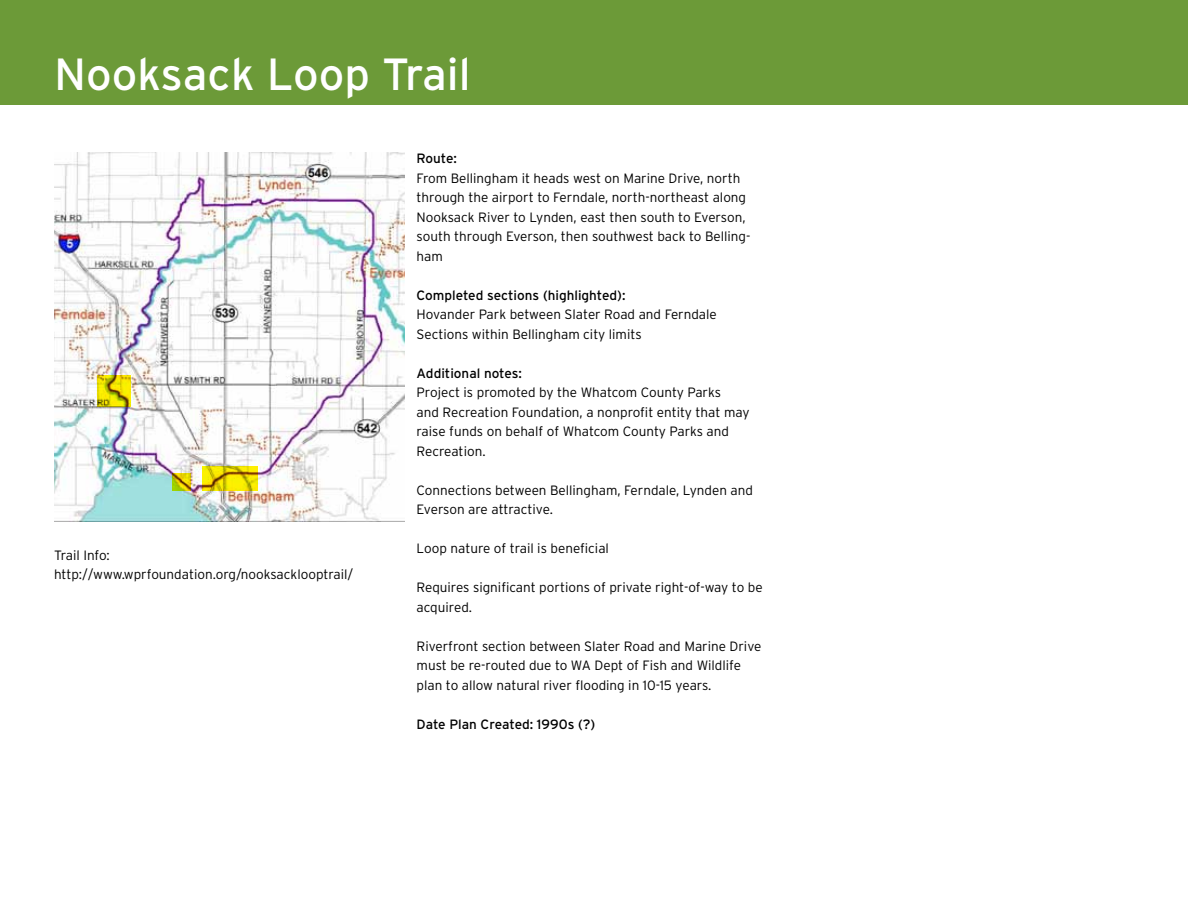
<style>
.page{position:relative;width:1188px;height:918px;background:#fff}
.page>*{position:absolute;margin:0;border:0;box-sizing:border-box;transform-origin:0 0}
.t1{font:45px "Interstate";color:#fff}
.t2{font:300 13.5px/19.5px "Interstate";color:#000}
.t3{font:13.5px "Interstate";color:#000}
</style>
<div class="page">
<div style="left:1px;top:1px;width:1187px;height:104px;background:#6c9a38"></div>
<img style="left:54px;top:152px;width:351px;height:370px">
<svg style="left:98px;top:375px;width:33px;height:31px"></svg>
<svg style="left:202px;top:467px;width:55px;height:24px"></svg>
<svg style="left:172px;top:473px;width:18px;height:18px"></svg>
<h1 class="t1" style="left:54px;top:49px;width:418px">Nooksack Loop Trail</h1>
<p class="t2" style="left:54px;top:545px;width:301px">Trail Info: http://www.wprfoundation.org/nooksacklooptrail/</p>
<p class="t3" style="left:417px;top:151px;width:42px">Route:</p>
<p class="t2" style="left:417px;top:168px;width:335px">From Bellingham it heads west on Marine Drive, north through the airport to Ferndale, north-northeast along Nooksack River to Lynden, east then south to Everson, south through Everson, then southwest back to Belling&shy;ham</p>
<p class="t3" style="left:417px;top:287px;width:210px">Completed sections (highlighted):</p>
<p class="t2" style="left:417px;top:304px;width:302px">Hovander Park between Slater Road and Ferndale<br>Sections within Bellingham city limits</p>
<p class="t3" style="left:417px;top:365px;width:107px">Additional notes:</p>
<p class="t2" style="left:417px;top:382px;width:335px">Project is promoted by the Whatcom County Parks<br>and Recreation Foundation, a nonprofit entity that may raise funds on behalf of Whatcom County Parks and Recreation.</p>
<p class="t2" style="left:417px;top:480px;width:338px">Connections between Bellingham, Ferndale, Lynden and<br>Everson are attractive.</p>
<p class="t2" style="left:417px;top:538px;width:194px">Loop nature of trail is beneficial</p>
<p class="t2" style="left:417px;top:577px;width:348px">Requires significant portions of private right-of-way to be acquired.</p>
<p class="t2" style="left:417px;top:636px;width:346px">Riverfront section between Slater Road and Marine Drive must be re-routed due to WA Dept of Fish and Wildlife plan to allow natural river flooding in 10-15 years.</p>
<p class="t3" style="left:417px;top:716px;width:180px">Date Plan Created: 1990s (?)</p>
</div>
